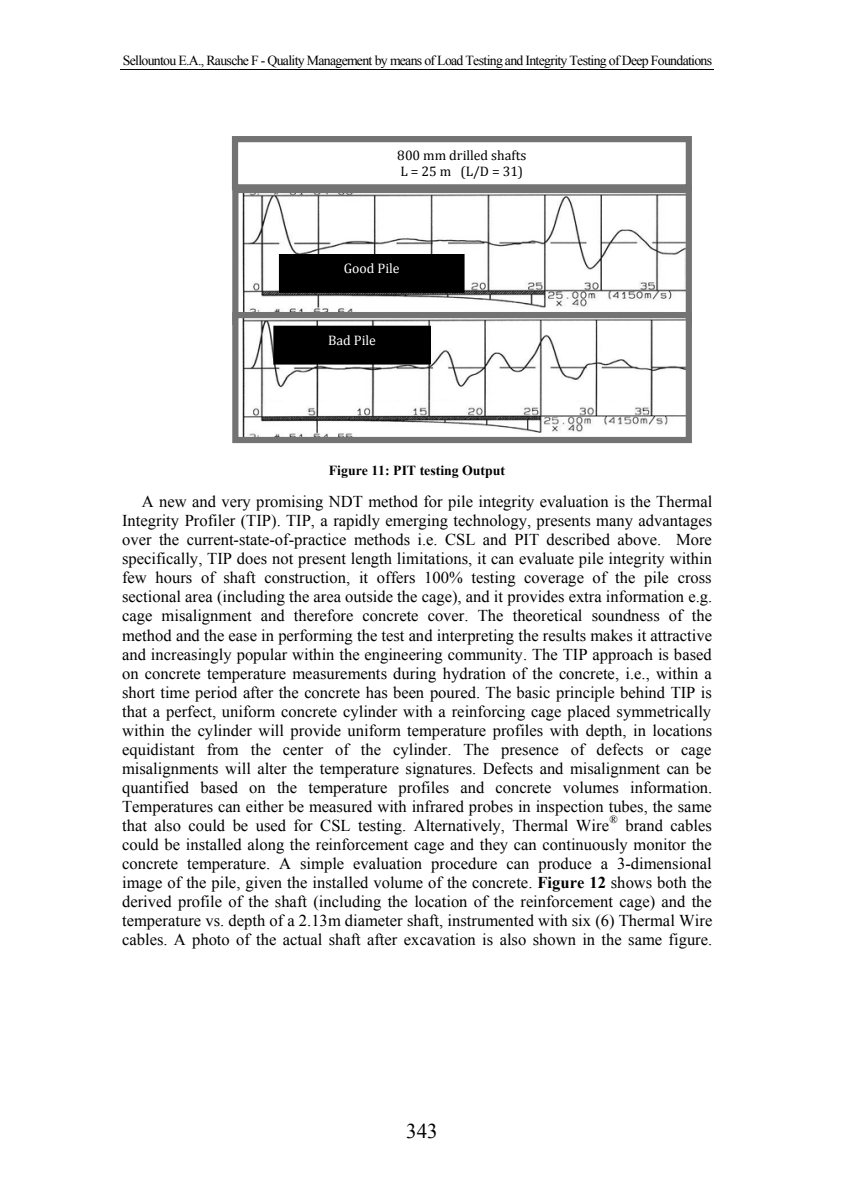
<style>
.page{position:relative;width:844px;height:1191px;background:#fff}
.page>*{position:absolute;margin:0;border:0;box-sizing:border-box;transform-origin:0 0}
.t1{font:21px "Times New Roman";color:#000}
.t2{font:16.45px/19.1px "Times New Roman";color:#000;text-align:justify}
.t3{font:13.83px "Times New Roman";letter-spacing:-.05em;color:#000}
.t4{font:13.83px/16.3px "Cambria";color:#000}
.t5{font:700 13.83px "Times New Roman";color:#000}
.t6{font:13.83px "Cambria";color:#fff}
.t7{font:11.03px "Times New Roman";color:#000}
.s1{font-weight:700}
</style>
<div class="page">
<hr style="left:120px;top:69px;width:593px;height:1px;background:#000">
<img style="left:242px;top:194px;width:442px;height:242px">
<div style="left:232px;top:187px;width:459px;height:138px;border:6px solid #737373"></div>
<div style="left:232px;top:312px;width:459px;height:131px;border:6px solid #737373"></div>
<div style="left:279px;top:254px;width:185px;height:38px;background:#000"></div>
<div style="left:279px;top:254px;width:185px;height:39px;border:1px solid #000"></div>
<div style="left:274px;top:326px;width:156px;height:38px;background:#000"></div>
<div style="left:232px;top:136px;width:459px;height:54px;border:6px solid #737373"></div>
<p class="t3" style="left:123px;top:51px;width:590px">Sellountou E.A., Rausche F - Quality Management by means of Load Testing and Integrity Testing of Deep Foundations</p>
<p class="t4" style="left:397px;top:147px;width:130px">800 mm drilled shafts<br>L = 25 m (L/D = 31)</p>
<p class="t6" style="left:343px;top:260px;width:57px">Good Pile</p>
<p class="t6" style="left:328px;top:332px;width:49px">Bad Pile</p>
<p class="t5" style="left:329px;top:461px;width:178px">Figure 11: PIT testing Output</p>
<p class="t2" style="left:122px;top:492px;width:591px;text-indent:20px">A new and very promising NDT method for pile integrity evaluation is the Thermal Integrity Profiler (TIP). TIP, a rapidly emerging technology, presents many advantages over the current-state-of-practice methods i.e. CSL and PIT described above. More specifically, TIP does not present length limitations, it can evaluate pile integrity within few hours of shaft construction, it offers 100% testing coverage of the pile cross sectional area (including the area outside the cage), and it provides extra information e.g. cage misalignment and therefore concrete cover. The theoretical soundness of the method and the ease in performing the test and interpreting the results makes it attractive and increasingly popular within the engineering community. The TIP approach is based on concrete temperature measurements during hydration of the concrete, i.e., within a short time period after the concrete has been poured. The basic principle behind TIP is that a perfect, uniform concrete cylinder with a reinforcing cage placed symmetrically within the cylinder will provide uniform temperature profiles with depth, in locations equidistant from the center of the cylinder. The presence of defects or cage misalignments will alter the temperature signatures. Defects and misalignment can be quantified based on the temperature profiles and concrete volumes information.<br>Temperatures can either be measured with infrared probes in inspection tubes, the same that also could be used for CSL testing. Alternatively, Thermal Wire</p>
<p class="t7" style="left:609px;top:812px;width:10px">®</p>
<p class="t2" style="left:122px;top:815px;width:591px;text-indent:503px">brand cables could be installed along the reinforcement cage and they can continuously monitor the concrete temperature. A simple evaluation procedure can produce a 3-dimensional image of the pile, given the installed volume of the concrete. <span class="s1">Figure 12</span> shows both the derived profile of the shaft (including the location of the reinforcement cage) and the temperature vs. depth of a 2.13m diameter shaft, instrumented with six (6) Thermal Wire cables. A photo of the actual shaft after excavation is also shown in the same figure.</p>
<p class="t1" style="left:406px;top:1116px;width:33px">343</p>
</div>
